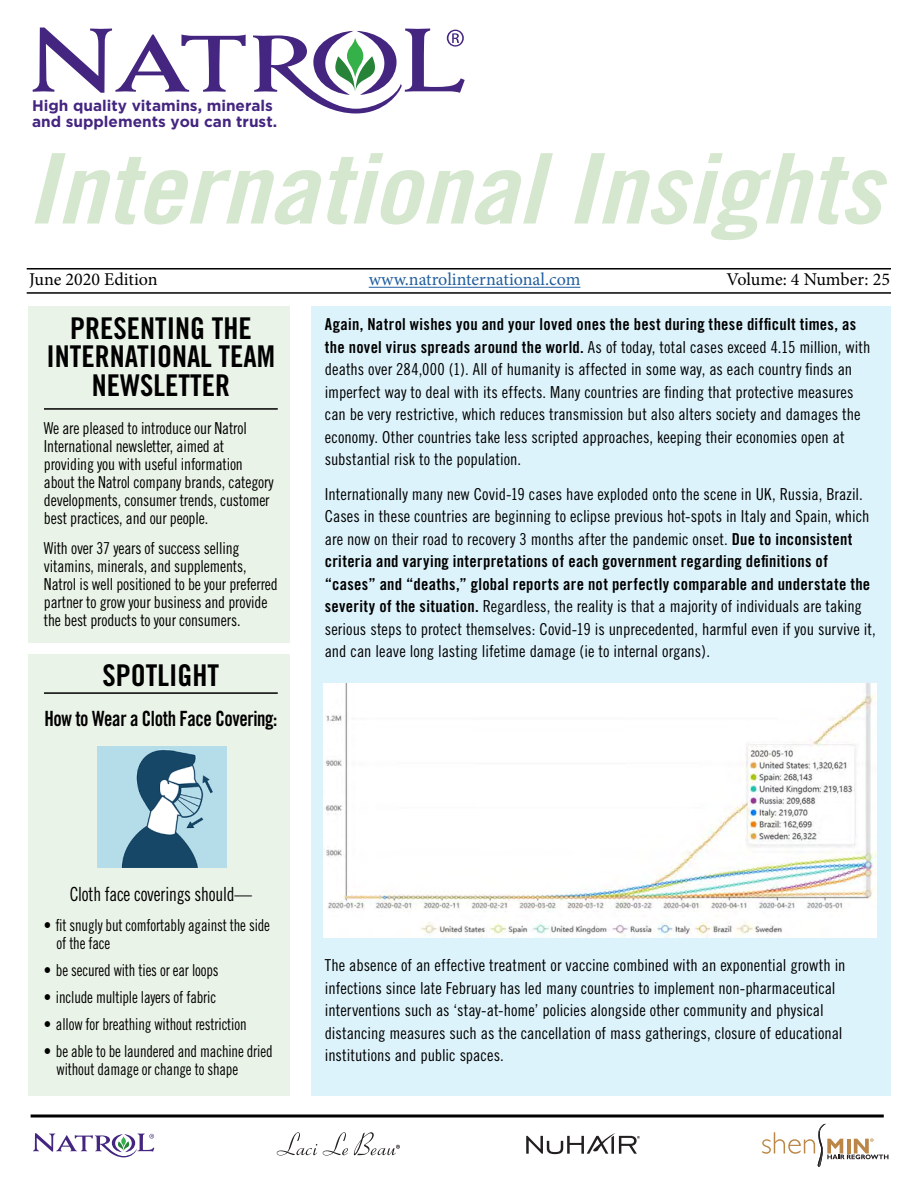
<style>
.page{position:relative;width:918px;height:1188px;background:#fff}
.page>*{position:absolute;margin:0;border:0;box-sizing:border-box;transform-origin:0 0}
.t1{font:97.5px "Trade Gothic Bold Cond Twenty Obl";color:#d5e7ce;scale:1.12 1}
.t2{font:30px/28.5px "Trade Gothic Bold Cond Twenty";color:#000;text-align:center}
.t3{font:21px "Trade Gothic Bold Cond Twenty";letter-spacing:-.02em;color:#000;scale:.9 1}
.t4{font:19.5px "Trade Gothic Cond Eighteen";letter-spacing:-.01em;color:#000;scale:.9 1}
.t5{font:18px "Minion Pro";color:#000}
.t6{font:18px "Minion Pro";color:#215e9e}
.t7{font:16.5px/22.5px "Trade Gothic Cond Eighteen";letter-spacing:-.01em;color:#000}
.t8{font:16.5px/18px "Trade Gothic Cond Eighteen";letter-spacing:-.01em;color:#000;scale:.95 1}
.t9{font:16.5px/22.5px "Trade Gothic Bold Cond Twenty";letter-spacing:.02em;color:#000}
.t10{font:16.5px/18px "Trade Gothic Cond Eighteen";letter-spacing:-.01em;color:#000;scale:.9 1}
.t11{font:700 15.45px/16.2px "Gotham";color:#442580}
.s1{font-family:"Trade Gothic Bold Cond Twenty"}
</style>
<div class="page">
<div style="left:28px;top:306px;width:261px;height:337px;background:#eaf3e7"></div>
<div style="left:28px;top:654px;width:261px;height:442px;background:#eaf3e7"></div>
<div style="left:311px;top:306px;width:580px;height:790px;background:#ddf3fb"></div>
<hr style="left:27px;top:268px;width:864px;height:2px;background:#000">
<hr style="left:27px;top:292px;width:864px;height:2px;background:#000">
<svg style="left:31px;top:1114px;width:853px;height:4px;background:#3f3f3f"></svg>
<hr style="left:369px;top:287px;width:211px;height:1px;background:#215e9e">
<hr style="left:44px;top:408px;width:234px;height:2px;background:#000">
<svg style="left:33px;top:28px;width:213px;height:65px"></svg>
<svg style="left:253px;top:29px;width:212px;height:84px"></svg>
<hr style="left:44px;top:692px;width:234px;height:2px;background:#000">
<svg style="left:33px;top:1133px;width:121px;height:24px"></svg>
<svg style="left:277px;top:1132px;width:40px;height:24px"></svg>
<svg style="left:323px;top:1132px;width:25px;height:24px"></svg>
<svg style="left:354px;top:1132px;width:46px;height:23px"></svg>
<svg style="left:526px;top:1133px;width:114px;height:21px"></svg>
<svg style="left:762px;top:1124px;width:126px;height:43px"></svg>
<img style="left:97px;top:746px;width:129px;height:122px">
<img style="left:324px;top:683px;width:553px;height:255px">
<p class="t11" style="left:32px;top:98px;width:246px">High quality vitamins, minerals and supplements you can trust.</p>
<h1 class="t1" style="left:26px;top:130px;width:765px">International Insights</h1>
<p class="t5" style="left:29px;top:268px;width:130px">June 2020 Edition</p>
<p class="t6" style="left:369px;top:268px;width:213px">www.natrolinternational.com</p>
<p class="t5" style="left:727px;top:268px;width:165px">Volume: 4 Number: 25</p>
<h2 class="t2" style="left:46px;top:314px;width:230px">PRESENTING THE<br>INTERNATIONAL TEAM<br>NEWSLETTER</h2>
<p class="t9" style="left:325px;top:313px;width:533px">Again, Natrol wishes you and your loved ones the best during these difficult times, as</p>
<p class="t7" style="left:325px;top:335px;width:547px"><span class="s1">the novel virus spreads around the world.</span> As of today, total cases exceed 4.15 million, with deaths over 284,000 (1). All of humanity is affected in some way, as each country finds an imperfect way to deal with its effects. Many countries are finding that protective measures can be very restrictive, which reduces transmission but also alters society and damages the economy. Other countries take less scripted approaches, keeping their economies open at substantial risk to the population.</p>
<p class="t7" style="left:325px;top:482px;width:546px">Internationally many new Covid-19 cases have exploded onto the scene in UK, Russia, Brazil.<br>Cases in these countries are beginning to eclipse previous hot-spots in Italy and Spain, which are now on their road to recovery 3 months after the pandemic onset. <span class="s1">Due to inconsistent</span></p>
<p class="t9" style="left:325px;top:550px;width:547px">criteria and varying interpretations of each government regarding definitions of “cases” and “deaths,” global reports are not perfectly comparable and understate the</p>
<p class="t7" style="left:325px;top:595px;width:553px"><span class="s1">severity of the situation.</span> Regardless, the reality is that a majority of individuals are taking serious steps to protect themselves: Covid-19 is unprecedented, harmful even if you survive it, and can leave long lasting lifetime damage (ie to internal organs).</p>
<p class="t8" style="left:44px;top:419px;width:243px">We are pleased to introduce our Natrol International newsletter, aimed at providing you with useful information about the Natrol company brands, category developments, consumer trends, customer best practices, and our people.</p>
<p class="t8" style="left:44px;top:539px;width:248px">With over 37 years of success selling vitamins, minerals, and supplements, Natrol is well positioned to be your preferred partner to grow your business and provide the best products to your consumers.</p>
<h2 class="t2" style="left:103px;top:661px;width:118px">SPOTLIGHT</h2>
<p class="t3" style="left:44px;top:706px;width:260px">How to Wear a Cloth Face Covering:</p>
<p class="t4" style="left:70px;top:883px;width:204px">Cloth face coverings should—</p>
<p class="t10" style="left:57px;top:916px;width:239px;text-indent:-13px">• fit snugly but comfortably against the side of the face</p>
<p class="t10" style="left:44px;top:961px;width:196px">• be secured with ties or ear loops</p>
<p class="t10" style="left:44px;top:988px;width:193px">• include multiple layers of fabric</p>
<p class="t10" style="left:44px;top:1015px;width:227px">• allow for breathing without restriction</p>
<p class="t10" style="left:57px;top:1042px;width:242px;text-indent:-13px">• be able to be laundered and machine dried without damage or change to shape</p>
<p class="t7" style="left:325px;top:954px;width:522px">The absence of an effective treatment or vaccine combined with an exponential growth in infections since late February has led many countries to implement non-pharmaceutical interventions such as ‘stay-at-home’ policies alongside other community and physical distancing measures such as the cancellation of mass gatherings, closure of educational institutions and public spaces.</p>
</div>
